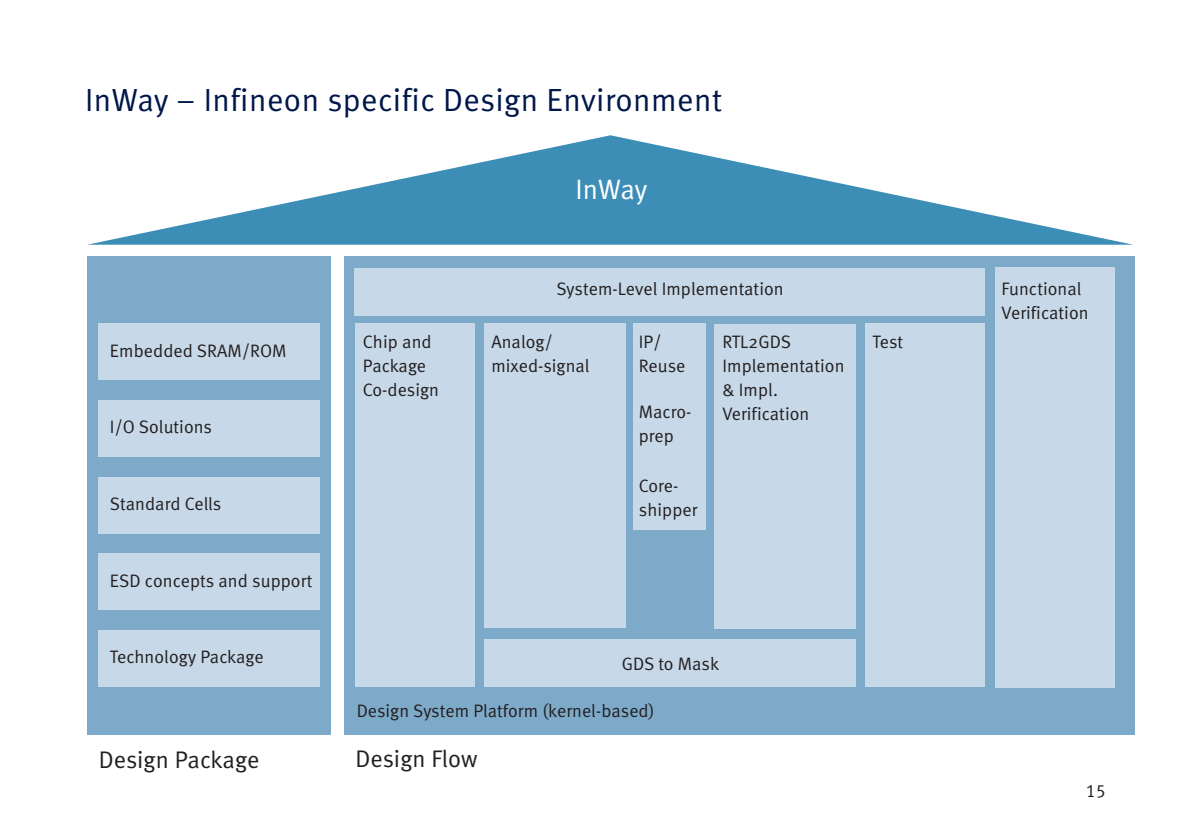
<style>
.page{position:relative;width:1191px;height:840px;background:#fff}
.page>*{position:absolute;margin:0;border:0;box-sizing:border-box;transform-origin:0 0}
.t1{font:32px "Meta Normal";letter-spacing:.015em;color:#00174a}
.t2{font:28px "Meta Normal";letter-spacing:.005em;color:#fff}
.t3{font:24px "Meta Normal";color:#231f20}
.t4{font:18px/24px "Meta Normal";letter-spacing:.005em;color:#231f20}
.t5{font:18px "Meta Normal LF";color:#231f20}
</style>
<div class="page">
<svg style="left:91px;top:135px;width:1039px;height:109px"></svg>
<div style="left:344px;top:256px;width:790px;height:478px;background:#7eaac9"></div>
<div style="left:995px;top:268px;width:119px;height:419px;background:#c7d8e8"></div>
<div style="left:866px;top:323px;width:119px;height:363px;background:#c7d8e8"></div>
<div style="left:714px;top:324px;width:142px;height:304px;background:#c7d8e8"></div>
<div style="left:633px;top:323px;width:73px;height:207px;background:#c7d8e8"></div>
<div style="left:484px;top:323px;width:141px;height:304px;background:#c7d8e8"></div>
<div style="left:355px;top:323px;width:119px;height:363px;background:#c7d8e8"></div>
<div style="left:87px;top:256px;width:243px;height:478px;background:#7eaac9"></div>
<div style="left:99px;top:476px;width:221px;height:57px;background:#c7d8e8"></div>
<div style="left:99px;top:553px;width:221px;height:56px;background:#c7d8e8"></div>
<div style="left:99px;top:400px;width:221px;height:56px;background:#c7d8e8"></div>
<div style="left:99px;top:323px;width:221px;height:57px;background:#c7d8e8"></div>
<div style="left:99px;top:629px;width:221px;height:57px;background:#c7d8e8"></div>
<div style="left:355px;top:268px;width:630px;height:47px;background:#c7d8e8"></div>
<div style="left:484px;top:638px;width:371px;height:48px;background:#c7d8e8"></div>
<h1 class="t1" style="left:85px;top:81px;width:638px">InWay – Infineon specific Design Environment</h1>
<h2 class="t2" style="left:575px;top:173px;width:73px">InWay</h2>
<p class="t4" style="left:110px;top:339px;width:178px">Embedded SRAM/ROM</p>
<p class="t4" style="left:110px;top:414px;width:104px">I/O Solutions</p>
<p class="t4" style="left:110px;top:491px;width:113px">Standard Cells</p>
<p class="t4" style="left:110px;top:568px;width:204px">ESD concepts and support</p>
<p class="t4" style="left:110px;top:644px;width:155px">Technology Package</p>
<h3 class="t3" style="left:99px;top:745px;width:162px">Design Package</h3>
<p class="t4" style="left:556px;top:276px;width:229px">System-Level Implementation</p>
<p class="t4" style="left:363px;top:329px;width:78px">Chip and<br>Package<br>Co-design</p>
<p class="t4" style="left:491px;top:329px;width:100px">Analog/ mixed-signal</p>
<p class="t4" style="left:639px;top:329px;width:48px">IP/<br>Reuse</p>
<p class="t4" style="left:639px;top:399px;width:54px">Macro&shy;prep</p>
<p class="t4" style="left:639px;top:473px;width:60px">Core&shy;shipper</p>
<p class="t4" style="left:722px;top:329px;width:124px">RTL2GDS<br>Implementation &amp; Impl.<br>Verification</p>
<p class="t4" style="left:872px;top:329px;width:32px">Test</p>
<p class="t4" style="left:622px;top:651px;width:99px">GDS to Mask</p>
<p class="t4" style="left:357px;top:698px;width:299px">Design System Platform (kernel-based)</p>
<h3 class="t3" style="left:355px;top:744px;width:124px">Design Flow</h3>
<p class="t4" style="left:1001px;top:276px;width:88px">Functional<br>Verification</p>
<p class="t5" style="left:1085px;top:779px;width:22px">15</p>
</div>
